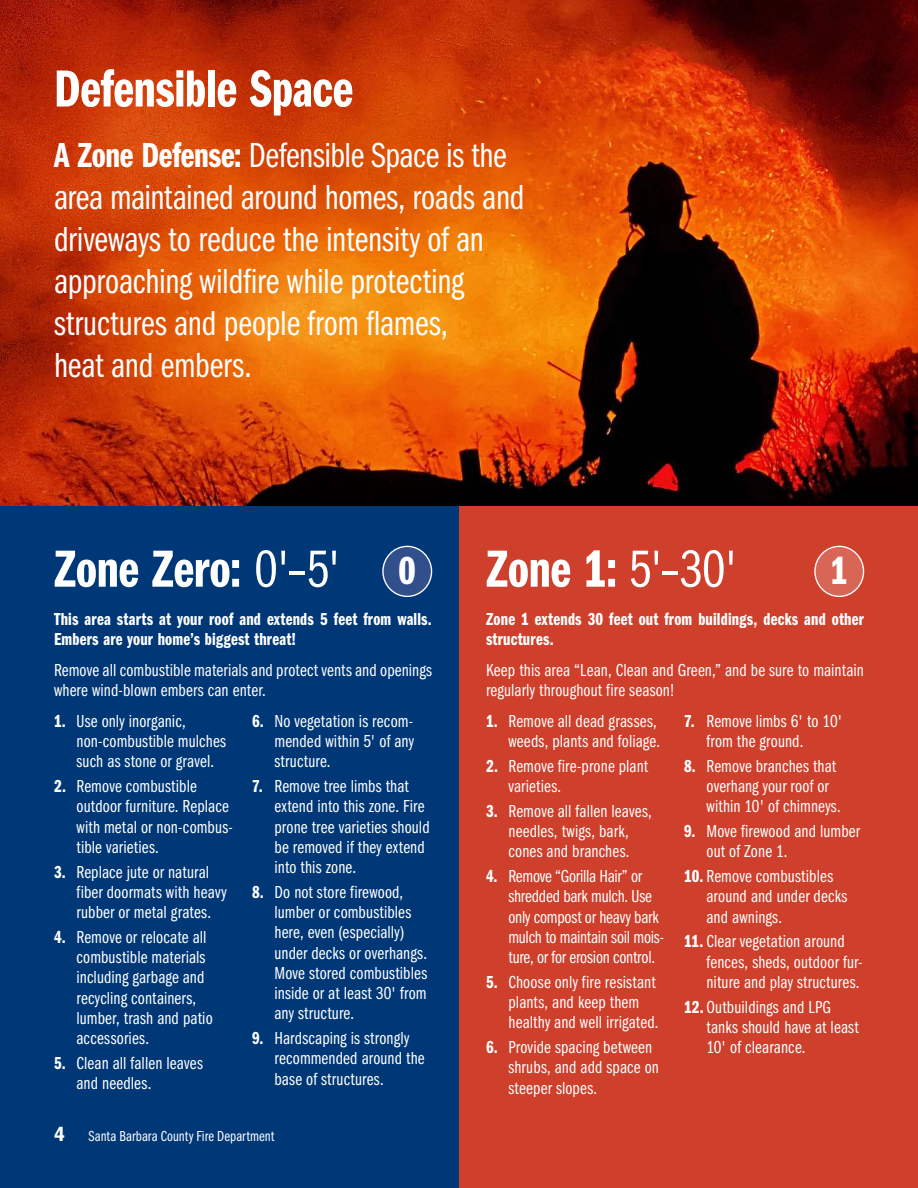
<style>
.page{position:relative;width:918px;height:1188px;background:#fff}
.page>*{position:absolute;margin:0;border:0;box-sizing:border-box;transform-origin:0 0}
.t1{font:54px "Franklin Gothic URW Com Dem";letter-spacing:-.005em;color:#fff}
.t2{font:40.5px "Franklin Gothic URW Com Dem";color:#fff}
.t3{font:36px/42px "Franklin Gothic URW Com Boo";letter-spacing:-.005em;color:#fff}
.t4{font:18px/20.2px "Franklin Gothic URW Com Boo";letter-spacing:.01em;color:#fff}
.t5{font:18px/20.2px "Franklin Gothic URW Com Dem";letter-spacing:.01em;color:#fff}
.t6{font:18px/20.2px "Franklin Gothic URW Com Boo";letter-spacing:-.015em;color:#fff}
.t7{font:15px "Franklin Gothic URW Com Boo";letter-spacing:.005em;color:#fff}
.s1{font-family:"Franklin Gothic URW Com Dem"}
.s2{font-family:"Franklin Gothic URW Com Boo"}
.s3{font-family:"Franklin Gothic URW Con Dem";font-size:21px}
</style>
<div class="page">
<div style="left:0;top:505px;width:459px;height:683px;background:#003877"></div>
<div style="left:459px;top:505px;width:459px;height:683px;background:#ce402c"></div>
<img style="left:0;top:0;width:918px;height:506px">
<div style="left:815px;top:546px;width:49px;height:50px;background:#d86656;border-radius:50%"></div>
<div style="left:814px;top:546px;width:50px;height:51px;border:1px solid #fff;border-radius:50%"></div>
<div style="left:383px;top:546px;width:49px;height:50px;background:#31508b;border-radius:50%"></div>
<div style="left:382px;top:546px;width:50px;height:51px;border:1px solid #fff;border-radius:50%"></div>
<h1 class="t1" style="left:54px;top:69px;width:300px">Defensible Space</h1>
<h3 class="t3" style="left:54px;top:137px;width:472px"><span class="s1">A Zone Defense:</span> Defensible Space is the area maintained around homes, roads and driveways to reduce the intensity of an approaching wildfire while protecting structures and people from flames,<br>heat and embers.</h3>
<h1 class="t1" style="left:54px;top:549px;width:289px">Zone Zero: <span class="s2">0'–5'</span></h1>
<p class="t5" style="left:54px;top:610px;width:379px">This area starts at your roof and extends 5 feet from walls.<br>Embers are your home’s biggest threat!</p>
<p class="t4" style="left:54px;top:661px;width:380px">Remove all combustible materials and protect vents and openings where wind-blown embers can enter.</p>
<p class="t4" style="left:76px;top:712px;width:151px;text-indent:-22px"><span class="s1">1.</span> Use only inorganic, non-combustible mulches such as stone or gravel.</p>
<p class="t4" style="left:76px;top:778px;width:158px;text-indent:-22px"><span class="s1">2.</span> Remove combustible outdoor furniture. Replace with metal or non-combus&shy;tible varieties.</p>
<p class="t4" style="left:76px;top:863px;width:152px;text-indent:-22px"><span class="s1">3.</span> Replace jute or natural fiber doormats with heavy rubber or metal grates.</p>
<p class="t4" style="left:76px;top:928px;width:138px;text-indent:-22px"><span class="s1">4.</span> Remove or relocate all combustible materials including garbage and recycling containers, lumber, trash and patio accessories.</p>
<p class="t4" style="left:76px;top:1054px;width:128px;text-indent:-22px"><span class="s1">5.</span> Clean all fallen leaves and needles.</p>
<h2 class="t2" style="left:399px;top:556px;width:19px">0</h2>
<p class="t4" style="left:274px;top:712px;width:141px;text-align:justify;text-indent:-22px"><span class="s1">6.</span> No vegetation is recom&shy;mended within 5' of any structure.</p>
<p class="t4" style="left:274px;top:778px;width:157px;text-indent:-22px"><span class="s1">7.</span> Remove tree limbs that extend into this zone. Fire prone tree varieties should be removed if they extend into this zone.</p>
<p class="t4" style="left:274px;top:883px;width:154px;text-indent:-22px"><span class="s1">8.</span> Do not store firewood, lumber or combustibles here, even (especially) under decks or overhangs.<br>Move stored combustibles inside or at least 30' from any structure.</p>
<p class="t4" style="left:274px;top:1030px;width:152px;text-indent:-22px"><span class="s1">9.</span> Hardscaping is strongly recommended around the base of structures.</p>
<h1 class="t1" style="left:486px;top:549px;width:254px">Zone 1: <span class="s2">5'–30'</span></h1>
<p class="t5" style="left:486px;top:610px;width:380px">Zone 1 extends 30 feet out from buildings, decks and other structures.</p>
<p class="t4" style="left:486px;top:661px;width:380px">Keep this area “Lean, Clean and Green,” and be sure to maintain regularly throughout fire season!</p>
<p class="t4" style="left:486px;top:712px;width:176px;text-align:right"><span class="s1">1.</span> Remove all dead grasses, weeds, plants and foliage.</p>
<p class="t4" style="left:508px;top:757px;width:141px;text-indent:-22px"><span class="s1">2.</span> Remove fire-prone plant varieties.</p>
<p class="t4" style="left:486px;top:802px;width:167px;text-align:center"><span class="s1">3.</span> Remove all fallen leaves, needles, twigs, bark,<br>cones and branches.</p>
<p class="t6" style="left:508px;top:868px;width:157px;text-indent:-22px"><span class="s1">4.</span> Remove “Gorilla Hair” or shredded bark mulch. Use only compost or heavy bark mulch to maintain soil mois&shy;ture, or for erosion control.</p>
<p class="t4" style="left:508px;top:973px;width:152px;text-indent:-22px"><span class="s1">5.</span> Choose only fire resistant plants, and keep them healthy and well irrigated.</p>
<p class="t4" style="left:508px;top:1039px;width:152px;text-indent:-22px"><span class="s1">6.</span> Provide spacing between shrubs, and add space on steeper slopes.</p>
<h2 class="t2" style="left:831px;top:556px;width:19px">1</h2>
<p class="t4" style="left:706px;top:712px;width:137px;text-indent:-22px"><span class="s1">7.</span> Remove limbs 6' to 10' from the ground.</p>
<p class="t4" style="left:706px;top:757px;width:136px;text-indent:-22px"><span class="s1">8.</span> Remove branches that overhang your roof or within 10' of chimneys.</p>
<p class="t4" style="left:706px;top:823px;width:155px;text-indent:-22px"><span class="s1">9.</span> Move firewood and lumber out of Zone 1.</p>
<p class="t4" style="left:706px;top:868px;width:142px;text-indent:-22px"><span class="s1">10.</span> Remove combustibles around and under decks and awnings.</p>
<p class="t4" style="left:706px;top:933px;width:157px;text-indent:-22px"><span class="s1">11.</span> Clear vegetation around fences, sheds, outdoor fur&shy;niture and play structures.</p>
<p class="t4" style="left:706px;top:998px;width:154px;text-indent:-22px"><span class="s1">12.</span> Outbuildings and LPG tanks should have at least<br>10' of clearance.</p>
<p class="t7" style="left:54px;top:1130px;width:222px"><span class="s3">4</span> Santa Barbara County Fire Department</p>
</div>
